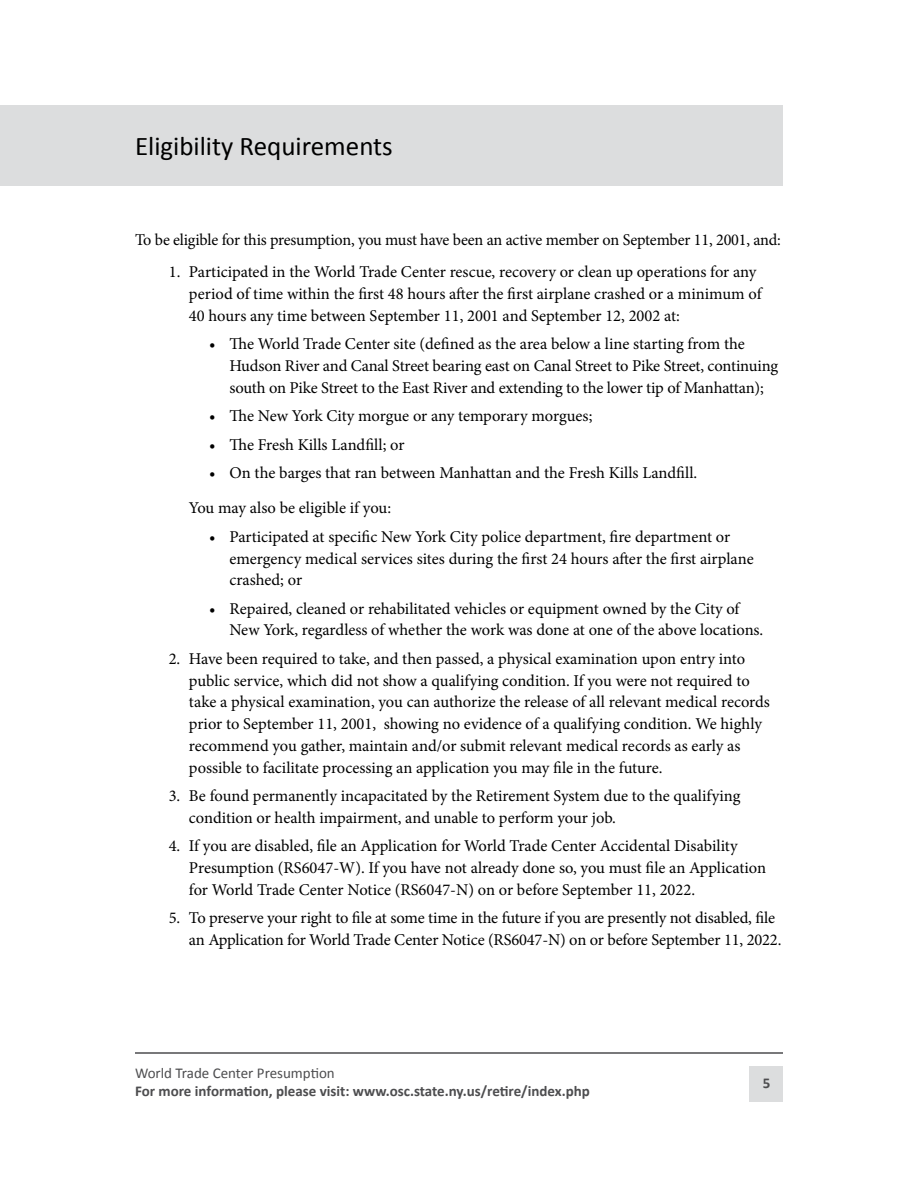
<style>
.page{position:relative;width:918px;height:1188px;background:#fff}
.page>*{position:absolute;margin:0;border:0;box-sizing:border-box;transform-origin:0 0}
.t1{font:27px "Calibri";color:#000}
.t2{font:16.5px/21.8px "Minion Pro";letter-spacing:-.005em;color:#000}
.t3{font:700 15px "Calibri";color:#4d4d4f}
.t4{font:15px "Calibri";color:#4d4d4f}
</style>
<div class="page">
<div style="left:0;top:105px;width:783px;height:81px;background:#dcddde"></div>
<div style="left:750px;top:1066px;width:33px;height:36px;background:#dcddde"></div>
<hr style="left:135px;top:1052px;width:648px;height:2px;background:#4d4d4f">
<h1 class="t1" style="left:135px;top:129px;width:259px">Eligibility Requirements</h1>
<p class="t2" style="left:135px;top:228px;width:647px">To be eligible for this presumption, you must have been an active member on September 11, 2001, and:</p>
<p class="t2" style="left:189px;top:261px;width:574px;text-indent:-20px">1. Participated in the World Trade Center rescue, recovery or clean up operations for any period of time within the first 48 hours after the first airplane crashed or a minimum of<br>40 hours any time between September 11, 2001 and September 12, 2002 at:</p>
<p class="t2" style="left:229px;top:333px;width:550px;text-indent:-20px">• The World Trade Center site (defined as the area below a line starting from the<br>Hudson River and Canal Street bearing east on Canal Street to Pike Street, continuing south on Pike Street to the East River and extending to the lower tip of Manhattan);</p>
<p class="t2" style="left:209px;top:405px;width:385px">• The New York City morgue or any temporary morgues;</p>
<p class="t2" style="left:209px;top:433px;width:197px">• The Fresh Kills Landfill; or</p>
<p class="t2" style="left:189px;top:455px;width:510px;line-height:35.2px;text-indent:20px">• On the barges that ran between Manhattan and the Fresh Kills Landfill.<br>You may also be eligible if you:</p>
<p class="t2" style="left:229px;top:526px;width:526px;text-indent:-20px">• Participated at specific New York City police department, fire department or emergency medical services sites during the first 24 hours after the first airplane crashed; or</p>
<p class="t2" style="left:229px;top:598px;width:535px;text-indent:-20px">• Repaired, cleaned or rehabilitated vehicles or equipment owned by the City of<br>New York, regardless of whether the work was done at one of the above locations.</p>
<p class="t2" style="left:189px;top:648px;width:582px;text-indent:-20px">2. Have been required to take, and then passed, a physical examination upon entry into public service, which did not show a qualifying condition. If you were not required to take a physical examination, you can authorize the release of all relevant medical records prior to September 11, 2001, showing no evidence of a qualifying condition. We highly recommend you gather, maintain and/or submit relevant medical records as early as possible to facilitate processing an application you may file in the future.</p>
<p class="t2" style="left:189px;top:785px;width:553px;text-indent:-20px">3. Be found permanently incapacitated by the Retirement System due to the qualifying condition or health impairment, and unable to perform your job.</p>
<p class="t2" style="left:189px;top:835px;width:579px;text-indent:-20px">4. If you are disabled, file an Application for World Trade Center Accidental Disability<br>Presumption (RS6047-W). If you have not already done so, you must file an Application for World Trade Center Notice (RS6047-N) on or before September 11, 2022.</p>
<p class="t2" style="left:189px;top:907px;width:594px;text-indent:-20px">5. To preserve your right to file at some time in the future if you are presently not disabled, file an Application for World Trade Center Notice (RS6047-N) on or before September 11, 2022.</p>
<p class="t4" style="left:135px;top:1063px;width:201px">World Trade Center Presumption</p>
<p class="t3" style="left:135px;top:1081px;width:456px">For more information, please visit: www.osc.state.ny.us/retire/index.php</p>
<p class="t3" style="left:763px;top:1073px;width:9px">5</p>
</div>
